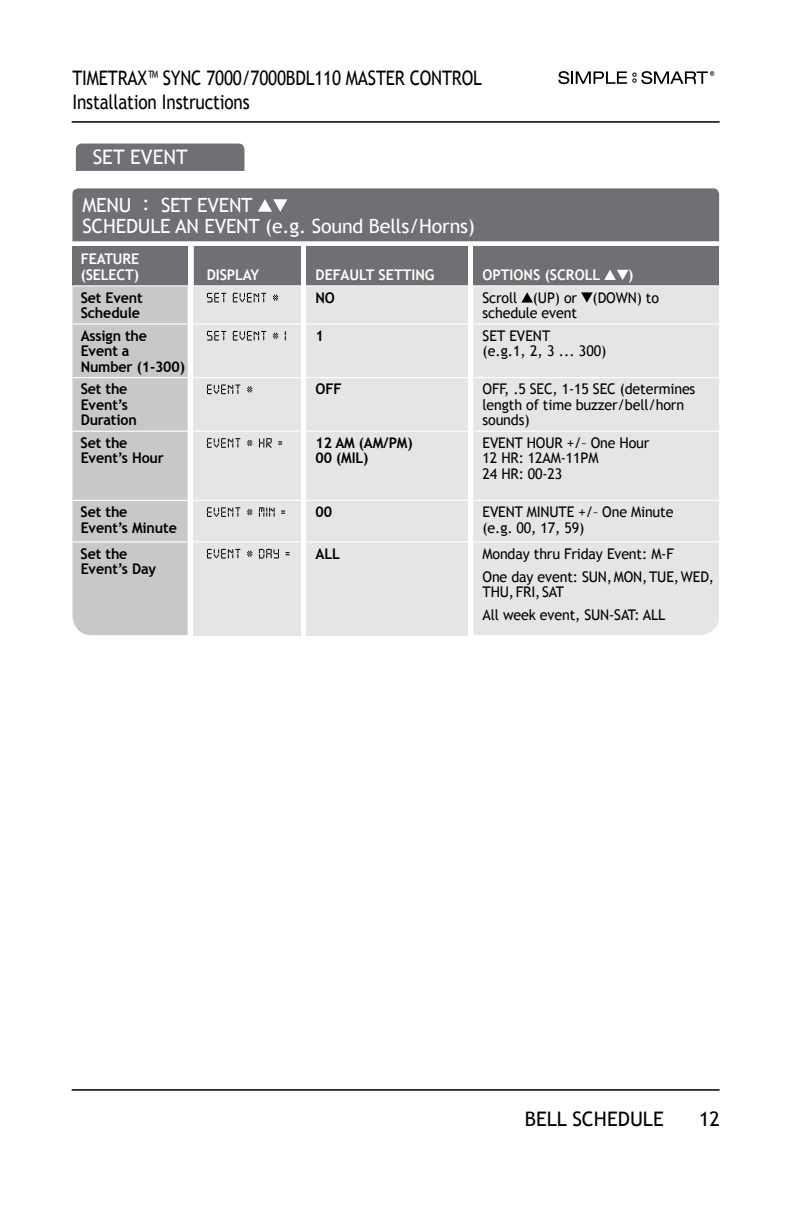
<style>
.page{position:relative;width:792px;height:1224px;background:#fff}
.page>*{position:absolute;margin:0;border:0;box-sizing:border-box;transform-origin:0 0}
.t1{font:20px/24px "Trebuchet MS";letter-spacing:-.01em;color:#000;scale:.86 1}
.t2{font:20px "Trebuchet MS";letter-spacing:-.01em;color:#000}
.t3{font:20px "Trebuchet MS";color:#fff}
.t4{font:19.6px/21.2px "Trebuchet MS";letter-spacing:-.01em;color:#fff}
.t5{font:14.6px/15.6px "Trebuchet MS";letter-spacing:-.01em;color:#000}
.t6{font:700 14.6px/15.6px "Trebuchet MS";letter-spacing:-.01em;color:#000}
.t7{font:700 14.6px/15.6px "Trebuchet MS";color:#fff}
</style>
<div class="page">
<hr style="left:72px;top:1089px;width:648px;height:2px;background:#000">
<svg style="left:558px;top:71px;width:156px;height:13px"></svg>
<hr style="left:72px;top:121px;width:648px;height:2px;background:#000">
<div style="left:194px;top:246px;width:107px;height:389px;background:#e5e5e7"></div>
<div style="left:306px;top:246px;width:162px;height:389px;background:#e5e5e7"></div>
<div style="left:72px;top:286px;width:116px;height:349px;background:#c8c8cb"></div>
<div style="left:473px;top:286px;width:246px;height:349px;background:#e5e5e7"></div>
<div style="left:72px;top:246px;width:116px;height:40px;background:#706f73"></div>
<div style="left:194px;top:246px;width:107px;height:40px;background:#706f73"></div>
<div style="left:306px;top:246px;width:161px;height:40px;background:#706f73"></div>
<div style="left:473px;top:246px;width:246px;height:40px;background:#706f73"></div>
<div style="left:72px;top:188px;width:647px;height:53px;background:#706f73"></div>
<hr style="left:72px;top:285px;width:122px;height:1px;background:#fff">
<hr style="left:72px;top:323px;width:122px;height:2px;background:#fff">
<hr style="left:72px;top:377px;width:122px;height:1px;background:#fff">
<hr style="left:72px;top:431px;width:122px;height:1px;background:#fff">
<hr style="left:72px;top:500px;width:122px;height:1px;background:#fff">
<hr style="left:194px;top:285px;width:107px;height:1px;background:#fff">
<hr style="left:301px;top:285px;width:167px;height:1px;background:#fff">
<hr style="left:468px;top:285px;width:265px;height:1px;background:#fff">
<hr style="left:194px;top:323px;width:107px;height:2px;background:#fff">
<hr style="left:301px;top:323px;width:167px;height:2px;background:#fff">
<hr style="left:468px;top:323px;width:265px;height:2px;background:#fff">
<hr style="left:194px;top:377px;width:107px;height:1px;background:#fff">
<hr style="left:301px;top:377px;width:167px;height:1px;background:#fff">
<hr style="left:468px;top:377px;width:265px;height:1px;background:#fff">
<hr style="left:194px;top:431px;width:107px;height:1px;background:#fff">
<hr style="left:301px;top:431px;width:167px;height:1px;background:#fff">
<hr style="left:468px;top:431px;width:265px;height:1px;background:#fff">
<hr style="left:194px;top:500px;width:107px;height:1px;background:#fff">
<hr style="left:301px;top:500px;width:167px;height:1px;background:#fff">
<hr style="left:468px;top:500px;width:265px;height:1px;background:#fff">
<hr style="left:72px;top:541px;width:122px;height:2px;background:#fff">
<hr style="left:194px;top:541px;width:107px;height:2px;background:#fff">
<hr style="left:301px;top:541px;width:167px;height:2px;background:#fff">
<hr style="left:468px;top:541px;width:265px;height:2px;background:#fff">
<svg style="left:604px;top:270px;width:24px;height:10px"></svg>
<svg style="left:207px;top:293px;width:71px;height:9px"></svg>
<svg style="left:521px;top:292px;width:12px;height:11px"></svg>
<svg style="left:581px;top:292px;width:12px;height:11px"></svg>
<svg style="left:207px;top:331px;width:79px;height:10px"></svg>
<svg style="left:207px;top:385px;width:46px;height:9px"></svg>
<svg style="left:207px;top:438px;width:75px;height:10px"></svg>
<svg style="left:207px;top:507px;width:78px;height:10px"></svg>
<svg style="left:207px;top:549px;width:83px;height:10px"></svg>
<div style="left:76px;top:144px;width:168px;height:27px;background:#706f73"></div>
<h1 class="t1" style="left:72px;top:67px;width:478px">TIMETRAX™ SYNC 7000/7000BDL110 MASTER CONTROL<br>Installation Instructions</h1>
<h1 class="t3" style="left:93px;top:145px;width:97px">SET EVENT</h1>
<h2 class="t4" style="left:82px;top:194px;width:394px">MENU : SET EVENT<br>SCHEDULE AN EVENT (e.g. Sound Bells/Horns)</h2>
<p class="t7" style="left:81px;top:251px;width:60px">Feature (SELECT)</p>
<p class="t7" style="left:207px;top:267px;width:54px">Display</p>
<p class="t7" style="left:316px;top:267px;width:120px">Default Setting</p>
<p class="t7" style="left:483px;top:267px;width:102px">Options (Scroll</p>
<p class="t7" style="left:628px;top:267px;width:7px">)</p>
<p class="t6" style="left:81px;top:290px;width:64px">Set Event<br>Schedule</p>
<p class="t6" style="left:316px;top:290px;width:21px">NO</p>
<p class="t5" style="left:483px;top:290px;width:178px">Scroll (UP) or (DOWN) to schedule event</p>
<p class="t6" style="left:81px;top:328px;width:106px">Assign the<br>Event a<br>Number (1-300)</p>
<p class="t6" style="left:316px;top:328px;width:10px">1</p>
<p class="t5" style="left:483px;top:328px;width:126px">SET EVENT<br>(e.g.1, 2, 3 ... 300)</p>
<p class="t6" style="left:81px;top:381px;width:58px">Set the<br>Event’s<br>Duration</p>
<p class="t6" style="left:316px;top:381px;width:28px">OFF</p>
<p class="t5" style="left:483px;top:382px;width:214px">OFF, .5 SEC, 1-15 SEC (determines length of time buzzer/bell/horn sounds)</p>
<p class="t6" style="left:81px;top:435px;width:85px">Set the<br>Event’s Hour</p>
<p class="t6" style="left:316px;top:435px;width:99px">12 AM (AM/PM)<br>00 (MIL)</p>
<p class="t5" style="left:483px;top:435px;width:168px">EVENT HOUR +/– One Hour<br>12 HR: 12AM-11PM<br>24 HR: 00-23</p>
<p class="t6" style="left:81px;top:504px;width:98px">Set the<br>Event’s Minute</p>
<p class="t6" style="left:316px;top:504px;width:18px">00</p>
<p class="t5" style="left:483px;top:504px;width:193px">EVENT MINUTE +/– One Minute (e.g. 00, 17, 59)</p>
<p class="t6" style="left:81px;top:546px;width:77px">Set the<br>Event’s Day</p>
<p class="t6" style="left:316px;top:546px;width:26px">ALL</p>
<p class="t5" style="left:483px;top:542px;width:233px;line-height:22.8px">Monday thru Friday Event: M-F<br>One day event: SUN,MON,TUE,WED,</p>
<p class="t5" style="left:483px;top:581px;width:184px;line-height:22.8px">THU,FRI,SAT<br>All week event, SUN-SAT: ALL</p>
<h1 class="t2" style="left:525px;top:1107px;width:141px">BELL SCHEDULE</h1>
<h1 class="t2" style="left:699px;top:1107px;width:22px">12</h1>
</div>
